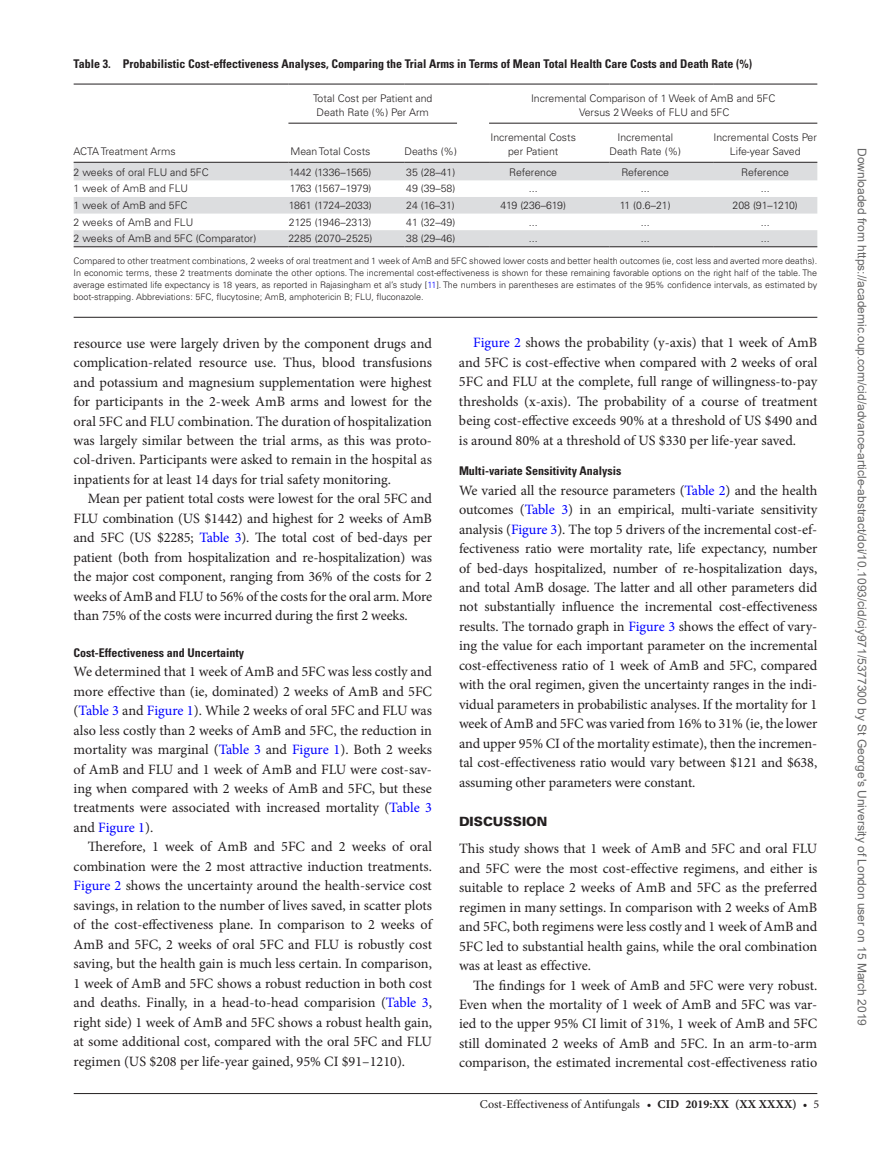
<style>
.page{position:relative;width:891px;height:1174px;background:#fff}
.page>*{position:absolute;margin:0;border:0;box-sizing:border-box;transform-origin:0 0}
.t1{font:14.25px/19.5px "Minion Pro";letter-spacing:-.005em;color:#231f20;text-align:justify}
.t2{font:900 12.75px "Univers LT Std";color:#231f20}
.t3{font:700 condensed 12px "Univers LT Std";color:#231f20}
.t4{font:12px "Arial";color:#666}
.t5{font:12px "Minion Pro";color:#231f20}
.t6{font:300 10.5px/13.5px "Univers LT Std";color:#231f20;text-align:center}
.t7{font:300 9px/12px "Univers LT Std";color:#231f20;text-align:justify}
.s1{color:#00f}
.s2{font-weight:700}
</style>
<div class="page">
<hr style="left:74px;top:1093px;width:743px;height:1px;background:#231f20">
<hr style="left:74px;top:317px;width:743px;height:1px;background:#231f20">
<svg style="left:74px;top:163px;width:743px;height:83px;fill:#dcdddf"></svg>
<hr style="left:74px;top:84px;width:214px;height:1px;background:#231f20">
<hr style="left:288px;top:84px;width:117px;height:1px;background:#231f20">
<hr style="left:405px;top:84px;width:84px;height:1px;background:#231f20">
<hr style="left:489px;top:84px;width:120px;height:1px;background:#231f20">
<hr style="left:609px;top:84px;width:104px;height:1px;background:#231f20">
<hr style="left:713px;top:84px;width:104px;height:1px;background:#231f20">
<hr style="left:74px;top:162px;width:214px;height:1px;background:#231f20">
<hr style="left:288px;top:162px;width:117px;height:1px;background:#231f20">
<hr style="left:405px;top:162px;width:84px;height:1px;background:#231f20">
<hr style="left:489px;top:162px;width:120px;height:1px;background:#231f20">
<hr style="left:609px;top:162px;width:104px;height:1px;background:#231f20">
<hr style="left:713px;top:162px;width:104px;height:1px;background:#231f20">
<hr style="left:74px;top:246px;width:214px;height:1px;background:#231f20">
<hr style="left:288px;top:246px;width:117px;height:1px;background:#231f20">
<hr style="left:405px;top:246px;width:84px;height:1px;background:#231f20">
<hr style="left:489px;top:246px;width:120px;height:1px;background:#231f20">
<hr style="left:609px;top:246px;width:104px;height:1px;background:#231f20">
<hr style="left:713px;top:246px;width:104px;height:1px;background:#231f20">
<hr style="left:288px;top:123px;width:169px;height:1px;background:#231f20">
<hr style="left:489px;top:123px;width:328px;height:1px;background:#231f20">
<p class="t3" style="left:74px;top:56px;width:680px">Table 3. Probabilistic Cost-effectiveness Analyses, Comparing the Trial Arms in Terms of Mean Total Health Care Costs and Death Rate (%)</p>
<p class="t6" style="left:313px;top:92px;width:121px">Total Cost per Patient and<br>Death Rate (%) Per Arm</p>
<p class="t6" style="left:531px;top:92px;width:246px">Incremental Comparison of 1 Week of AmB and 5FC<br>Versus 2 Weeks of FLU and 5FC</p>
<p class="t6" style="left:74px;top:144px;width:104px">ACTA Treatment Arms</p>
<p class="t6" style="left:290px;top:144px;width:82px">Mean Total Costs</p>
<p class="t6" style="left:405px;top:144px;width:54px">Deaths (%)</p>
<p class="t6" style="left:491px;top:131px;width:87px">Incremental Costs per Patient</p>
<p class="t6" style="left:609px;top:131px;width:73px">Incremental<br>Death Rate (%)</p>
<p class="t6" style="left:713px;top:131px;width:105px">Incremental Costs Per<br>Life-year Saved</p>
<p class="t6" style="left:74px;top:165px;width:137px">2 weeks of oral FLU and 5FC</p>
<p class="t6" style="left:289px;top:165px;width:84px">1442 (1336–1565)</p>
<p class="t6" style="left:406px;top:165px;width:51px">35 (28–41)</p>
<p class="t6" style="left:509px;top:165px;width:49px">Reference</p>
<p class="t6" style="left:621px;top:165px;width:49px">Reference</p>
<p class="t6" style="left:741px;top:165px;width:49px">Reference</p>
<p class="t6" style="left:74px;top:182px;width:116px">1 week of AmB and FLU</p>
<p class="t6" style="left:290px;top:182px;width:83px">1763 (1567–1979)</p>
<p class="t6" style="left:406px;top:182px;width:51px">49 (39–58)</p>
<p class="t6" style="left:529px;top:182px;width:10px">...</p>
<p class="t6" style="left:641px;top:182px;width:10px">...</p>
<p class="t6" style="left:761px;top:182px;width:10px">...</p>
<p class="t6" style="left:74px;top:199px;width:115px">1 week of AmB and 5FC</p>
<p class="t6" style="left:289px;top:199px;width:84px">1861 (1724–2033)</p>
<p class="t6" style="left:406px;top:199px;width:50px">24 (16–31)</p>
<p class="t6" style="left:500px;top:199px;width:67px">419 (236–619)</p>
<p class="t6" style="left:620px;top:199px;width:52px">11 (0.6–21)</p>
<p class="t6" style="left:733px;top:199px;width:67px">208 (91–1210)</p>
<p class="t6" style="left:74px;top:215px;width:121px">2 weeks of AmB and FLU</p>
<p class="t6" style="left:289px;top:215px;width:84px">2125 (1946–2313)</p>
<p class="t6" style="left:406px;top:215px;width:51px">41 (32–49)</p>
<p class="t6" style="left:529px;top:215px;width:10px">...</p>
<p class="t6" style="left:641px;top:215px;width:10px">...</p>
<p class="t6" style="left:761px;top:215px;width:10px">...</p>
<p class="t6" style="left:74px;top:232px;width:184px">2 weeks of AmB and 5FC (Comparator)</p>
<p class="t6" style="left:288px;top:232px;width:86px">2285 (2070–2525)</p>
<p class="t6" style="left:406px;top:232px;width:51px">38 (29–46)</p>
<p class="t6" style="left:529px;top:232px;width:10px">...</p>
<p class="t6" style="left:641px;top:232px;width:10px">...</p>
<p class="t6" style="left:761px;top:232px;width:10px">...</p>
<p class="t7" style="left:74px;top:254px;width:745px">Compared to other treatment combinations, 2 weeks of oral treatment and 1 week of AmB and 5FC showed lower costs and better health outcomes (ie, cost less and averted more deaths).<br>In economic terms, these 2 treatments dominate the other options. The incremental cost-effectiveness is shown for these remaining favorable options on the right half of the table. The average estimated life expectancy is 18 years, as reported in Rajasingham et al’s study [<span class="s1">11</span>]. The numbers in parentheses are estimates of the 95% confidence intervals, as estimated by boot-strapping. Abbreviations: 5FC, flucytosine; AmB, amphotericin B; FLU, fluconazole.</p>
<p class="t1" style="left:74px;top:333px;width:360px">resource use were largely driven by the component drugs and complication-related resource use. Thus, blood transfusions and potassium and magnesium supplementation were highest for participants in the 2-week AmB arms and lowest for the oral 5FC and FLU combination. The duration of hospitalization was largely similar between the trial arms, as this was proto&shy;col-driven. Participants were asked to remain in the hospital as inpatients for at least 14 days for trial safety monitoring.</p>
<p class="t1" style="left:74px;top:489px;width:360px;text-indent:14px">Mean per patient total costs were lowest for the oral 5FC and FLU combination (US $1442) and highest for 2 weeks of AmB and 5FC (US $2285; <span class="s1">Table 3</span>). The total cost of bed-days per patient (both from hospitalization and re-hospitalization) was the major cost component, ranging from 36% of the costs for 2 weeks of AmB and FLU to 56% of the costs for the oral arm. More than 75% of the costs were incurred during the first 2 weeks.</p>
<p class="t3" style="left:74px;top:645px;width:172px">Cost-Effectiveness and Uncertainty</p>
<p class="t1" style="left:74px;top:662px;width:360px">We determined that 1 week of AmB and 5FC was less costly and more effective than (ie, dominated) 2 weeks of AmB and 5FC (<span class="s1">Table 3</span> and <span class="s1">Figure 1</span>). While 2 weeks of oral 5FC and FLU was also less costly than 2 weeks of AmB and 5FC, the reduction in mortality was marginal (<span class="s1">Table 3</span> and <span class="s1">Figure 1</span>). Both 2 weeks of AmB and FLU and 1 week of AmB and FLU were cost-sav&shy;ing when compared with 2 weeks of AmB and 5FC, but these treatments were associated with increased mortality (<span class="s1">Table 3 </span>and <span class="s1">Figure 1</span>).</p>
<p class="t1" style="left:74px;top:837px;width:360px;text-indent:14px">Therefore, 1 week of AmB and 5FC and 2 weeks of oral combination were the 2 most attractive induction treatments.<br><span class="s1">Figure 2</span> shows the uncertainty around the health-service cost savings, in relation to the number of lives saved, in scatter plots of the cost-effectiveness plane. In comparison to 2 weeks of AmB and 5FC, 2 weeks of oral 5FC and FLU is robustly cost saving, but the health gain is much less certain. In comparison, 1 week of AmB and 5FC shows a robust reduction in both cost and deaths. Finally, in a head-to-head comparision (<span class="s1">Table 3</span>, right side) 1 week of AmB and 5FC shows a robust health gain, at some additional cost, compared with the oral 5FC and FLU regimen (US $208 per life-year gained, 95% CI $91–1210).</p>
<p class="t1" style="left:459px;top:333px;width:360px;text-indent:14px"><span class="s1">Figure 2</span> shows the probability (y-axis) that 1 week of AmB and 5FC is cost-effective when compared with 2 weeks of oral 5FC and FLU at the complete, full range of willingness-to-pay thresholds (x-axis). The probability of a course of treatment being cost-effective exceeds 90% at a threshold of US $490 and is around 80% at a threshold of US $330 per life-year saved.</p>
<p class="t3" style="left:459px;top:463px;width:164px">Multi-variate Sensitivity Analysis</p>
<p class="t1" style="left:459px;top:480px;width:360px">We varied all the resource parameters (<span class="s1">Table 2</span>) and the health outcomes (<span class="s1">Table 3</span>) in an empirical, multi-variate sensitivity analysis (<span class="s1">Figure 3</span>). The top 5 drivers of the incremental cost-ef&shy;fectiveness ratio were mortality rate, life expectancy, number of bed-days hospitalized, number of re-hospitalization days, and total AmB dosage. The latter and all other parameters did not substantially influence the incremental cost-effectiveness results. The tornado graph in <span class="s1">Figure 3</span> shows the effect of vary&shy;ing the value for each important parameter on the incremental cost-effectiveness ratio of 1 week of AmB and 5FC, compared with the oral regimen, given the uncertainty ranges in the indi&shy;vidual parameters in probabilistic analyses. If the mortality for 1 week of AmB and 5FC was varied from 16% to 31% (ie, the lower and upper 95% CI of the mortality estimate), then the incremen&shy;tal cost-effectiveness ratio would vary between $121 and $638, assuming other parameters were constant.</p>
<p class="t2" style="left:459px;top:813px;width:90px">DISCUSSION</p>
<p class="t1" style="left:459px;top:839px;width:360px">This study shows that 1 week of AmB and 5FC and oral FLU and 5FC were the most cost-effective regimens, and either is suitable to replace 2 weeks of AmB and 5FC as the preferred regimen in many settings. In comparison with 2 weeks of AmB and 5FC, both regimens were less costly and 1 week of AmB and 5FC led to substantial health gains, while the oral combination was at least as effective.</p>
<p class="t1" style="left:459px;top:975px;width:360px;text-indent:14px">The findings for 1 week of AmB and 5FC were very robust.<br>Even when the mortality of 1 week of AmB and 5FC was var&shy;ied to the upper 95% CI limit of 31%, 1 week of AmB and 5FC still dominated 2 weeks of AmB and 5FC. In an arm-to-arm comparison, the estimated incremental cost-effectiveness ratio</p>
<p class="t5" style="left:480px;top:1096px;width:341px">Cost-Effectiveness of Antifungals • <span class="s2">CID 2019:XX (XX XXXX)</span> • 5</p>
<p class="t4" style="left:866px;top:148px;width:880px;rotate:90deg">Downloaded from https://academic.oup.com/cid/advance-article-abstract/doi/10.1093/cid/ciy971/5377300 by St George's University of London user on 15 March 2019</p>
</div>
